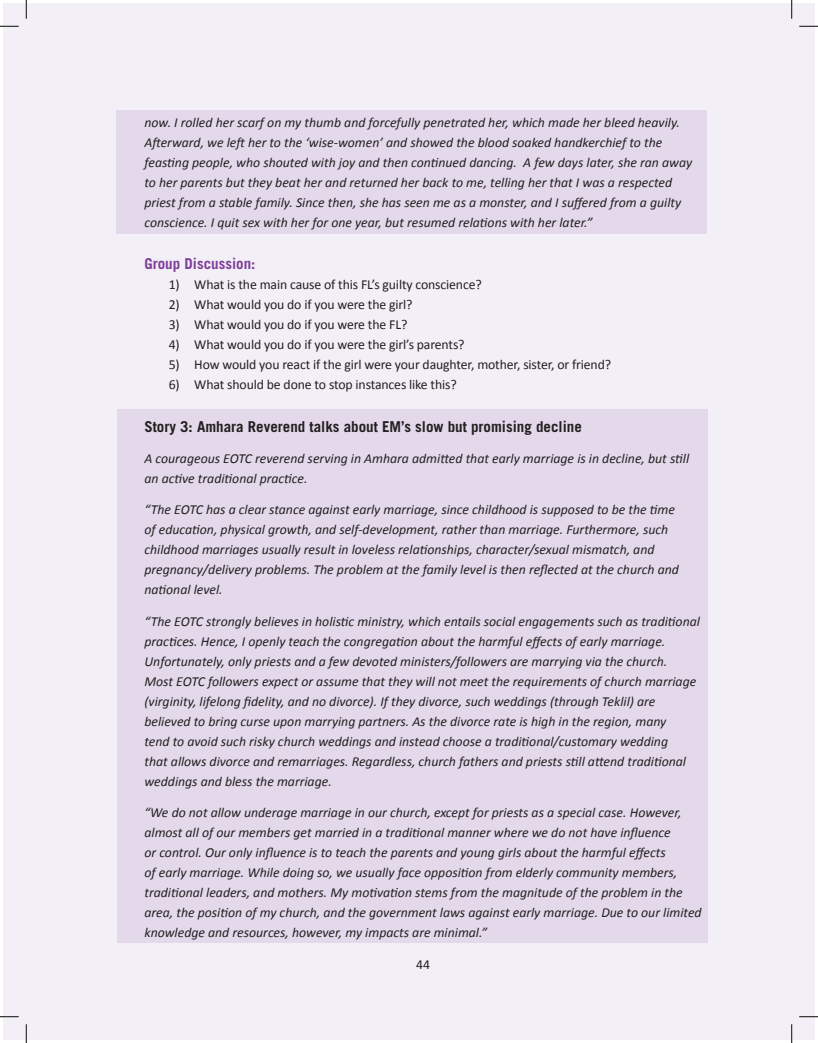
<style>
.page{position:relative;width:818px;height:1043px;background:#fff}
.page>*{position:absolute;margin:0;border:0;box-sizing:border-box;transform-origin:0 0}
.t1{font:700 15px "Trade Gothic";color:#231f20}
.t2{font:700 15px "Trade Gothic";color:#7e3e98}
.t3{font:italic 13.75px/20px "Calibri";color:#231f20}
.t4{font:13.75px "Calibri";letter-spacing:-.01em;color:#231f20}
</style>
<div class="page">
<div style="left:4px;top:4px;width:810px;height:1035px;background:#f3eff6"></div>
<div style="left:116px;top:110px;width:590px;height:123px;background:#e3d9eb"></div>
<div style="left:118px;top:410px;width:590px;height:533px;background:#e3d9eb"></div>
<svg style="left:0;top:25px;width:19px;height:2px"></svg>
<svg style="left:799px;top:25px;width:19px;height:2px"></svg>
<svg style="left:0;top:1015px;width:19px;height:2px"></svg>
<svg style="left:799px;top:1015px;width:19px;height:2px"></svg>
<svg style="left:25px;top:0;width:2px;height:19px"></svg>
<svg style="left:25px;top:1024px;width:2px;height:18px"></svg>
<svg style="left:790px;top:0;width:2px;height:19px"></svg>
<svg style="left:790px;top:1024px;width:2px;height:18px"></svg>
<p class="t3" style="left:144px;top:111px;width:549px">now. I rolled her scarf on my thumb and forcefully penetrated her, which made her bleed heavily.<br>Afterward, we left her to the ‘wise-women’ and showed the blood soaked handkerchief to the feasting people, who shouted with joy and then continued dancing. A few days later, she ran away to her parents but they beat her and returned her back to me, telling her that I was a respected priest from a stable family. Since then, she has seen me as a monster, and I suffered from a guilty conscience. I quit sex with her for one year, but resumed relations with her later.”</p>
<p class="t2" style="left:144px;top:254px;width:112px">Group Discussion:</p>
<p class="t4" style="left:169px;top:276px;width:314px">1) What is the main cause of this FL’s guilty conscience?</p>
<p class="t4" style="left:169px;top:296px;width:245px">2) What would you do if you were the girl?</p>
<p class="t4" style="left:169px;top:316px;width:240px">3) What would you do if you were the FL?</p>
<p class="t4" style="left:169px;top:336px;width:297px">4) What would you do if you were the girl’s parents?</p>
<p class="t4" style="left:169px;top:356px;width:444px">5) How would you react if the girl were your daughter, mother, sister, or friend?</p>
<p class="t4" style="left:169px;top:376px;width:289px">6) What should be done to stop instances like this?</p>
<p class="t1" style="left:144px;top:417px;width:439px">Story 3: Amhara Reverend talks about EM’s slow but promising decline</p>
<p class="t3" style="left:144px;top:448px;width:546px">A courageous EOTC reverend serving in Amhara admitted that early marriage is in decline, but still an active traditional practice.</p>
<p class="t3" style="left:144px;top:499px;width:536px">“The EOTC has a clear stance against early marriage, since childhood is supposed to be the time of education, physical growth, and self-development, rather than marriage. Furthermore, such childhood marriages usually result in loveless relationships, character/sexual mismatch, and pregnancy/delivery problems. The problem at the family level is then reflected at the church and national level.</p>
<p class="t3" style="left:144px;top:610px;width:557px">“The EOTC strongly believes in holistic ministry, which entails social engagements such as traditional practices. Hence, I openly teach the congregation about the harmful effects of early marriage.<br>Unfortunately, only priests and a few devoted ministers/followers are marrying via the church.<br>Most EOTC followers expect or assume that they will not meet the requirements of church marriage (virginity, lifelong fidelity, and no divorce). If they divorce, such weddings (through Teklil) are believed to bring curse upon marrying partners. As the divorce rate is high in the region, many<br>tend to avoid such risky church weddings and instead choose a traditional/customary wedding<br>that allows divorce and remarriages. Regardless, church fathers and priests still attend traditional weddings and bless the marriage.</p>
<p class="t3" style="left:144px;top:802px;width:558px">“We do not allow underage marriage in our church, except for priests as a special case. However, almost all of our members get married in a traditional manner where we do not have influence<br>or control. Our only influence is to teach the parents and young girls about the harmful effects<br>of early marriage. While doing so, we usually face opposition from elderly community members, traditional leaders, and mothers. My motivation stems from the magnitude of the problem in the area, the position of my church, and the government laws against early marriage. Due to our limited knowledge and resources, however, my impacts are minimal.”</p>
<p class="t4" style="left:416px;top:955px;width:15px">44</p>
</div>
